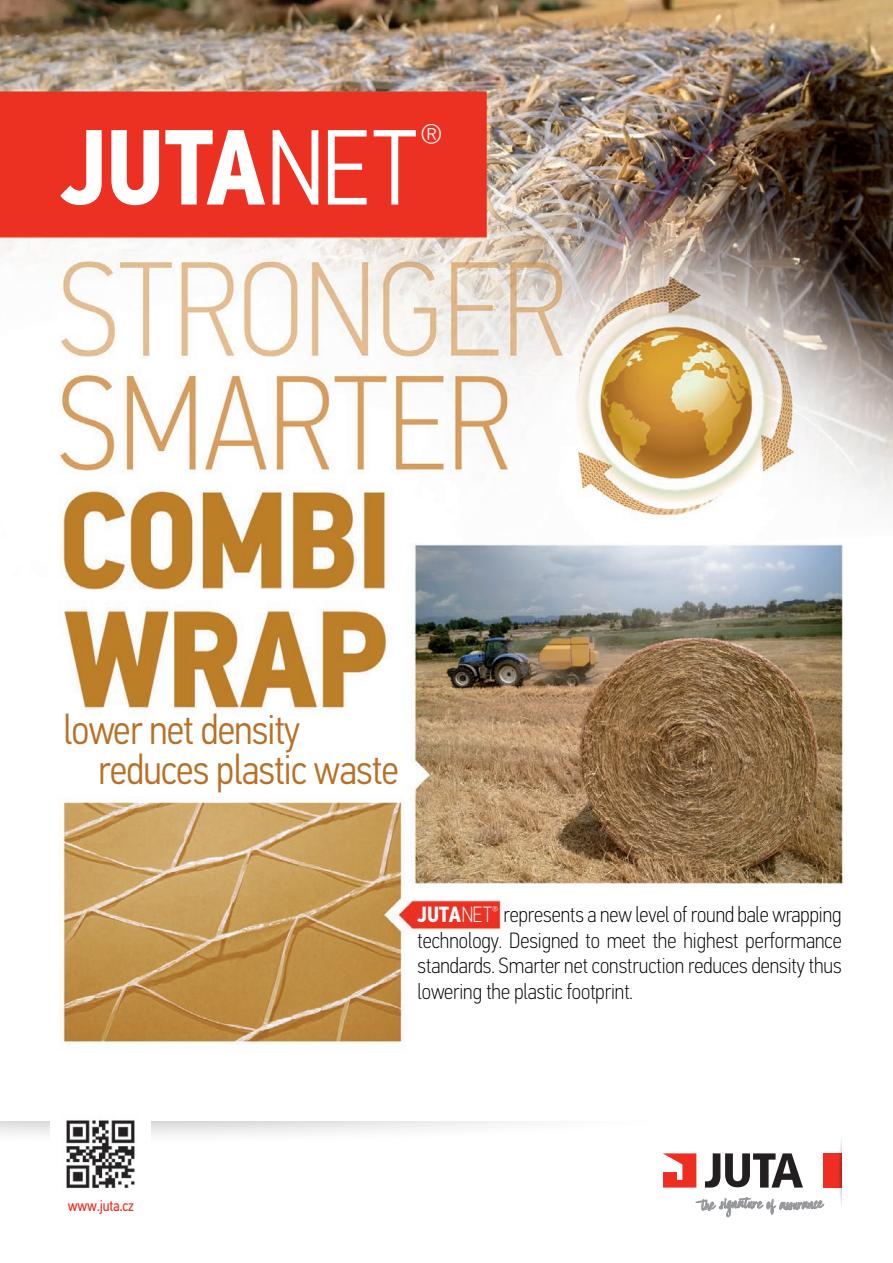
<style>
.page{position:relative;width:893px;height:1263px;background:#fff}
.page>*{position:absolute;margin:0;border:0;box-sizing:border-box;transform-origin:0 0}
.t1{font:700 106.95px "PFDIN Text Cond Pro";color:#fff}
.t2{font:100 46.95px "PFDIN Text Pro";color:#fff}
.t3{font:300 42px "PFDIN Text Cond Pro";letter-spacing:-.02em;color:#b97026}
.t4{font:100 22.05px/25.5px "PFDIN Text Cond Pro";color:#000;text-align:justify}
.t5{font:15.6px "PFDIN Text Cond Pro";letter-spacing:-.02em;color:#ee2e22}
.s1{font-weight:300}
.s2{font-weight:700;color:#fff}
.s3{color:#fff}
</style>
<div class="page">
<img style="left:0;top:0;width:893px;height:1205px">
<svg style="left:0;top:1121px;width:799px;height:25px"></svg>
<div style="left:823px;top:1153px;width:19px;height:34px;background:#ee2e22"></div>
<svg style="left:838px;top:1130px;width:4px;height:75px"></svg>
<svg style="left:705px;top:1153px;width:98px;height:34px"></svg>
<svg style="left:663px;top:1153px;width:33px;height:34px"></svg>
<img style="left:51px;top:1104px;width:99px;height:99px">
<svg style="left:696px;top:1194px;width:128px;height:24px"></svg>
<h1 class="t1" style="left:61px;top:103px;width:357px">JUTA<span class="s1">NET</span></h1>
<h2 class="t2" style="left:418px;top:114px;width:27px">®</h2>
<h3 class="t3" style="left:63px;top:706px;width:238px">lower net density</h3>
<h3 class="t3" style="left:98px;top:746px;width:302px">reduces plastic waste</h3>
<p class="t4" style="left:418px;top:902px;width:426px"><span class="s2">JUTA</span><span class="s3">NET</span><sup>®</sup> represents a new level of round bale wrapping technology. Designed to meet the highest performance standards. Smarter net construction reduces density thus lowering the plastic footprint.</p>
<p class="t5" style="left:68px;top:1197px;width:67px">www.juta.cz</p>
</div>
